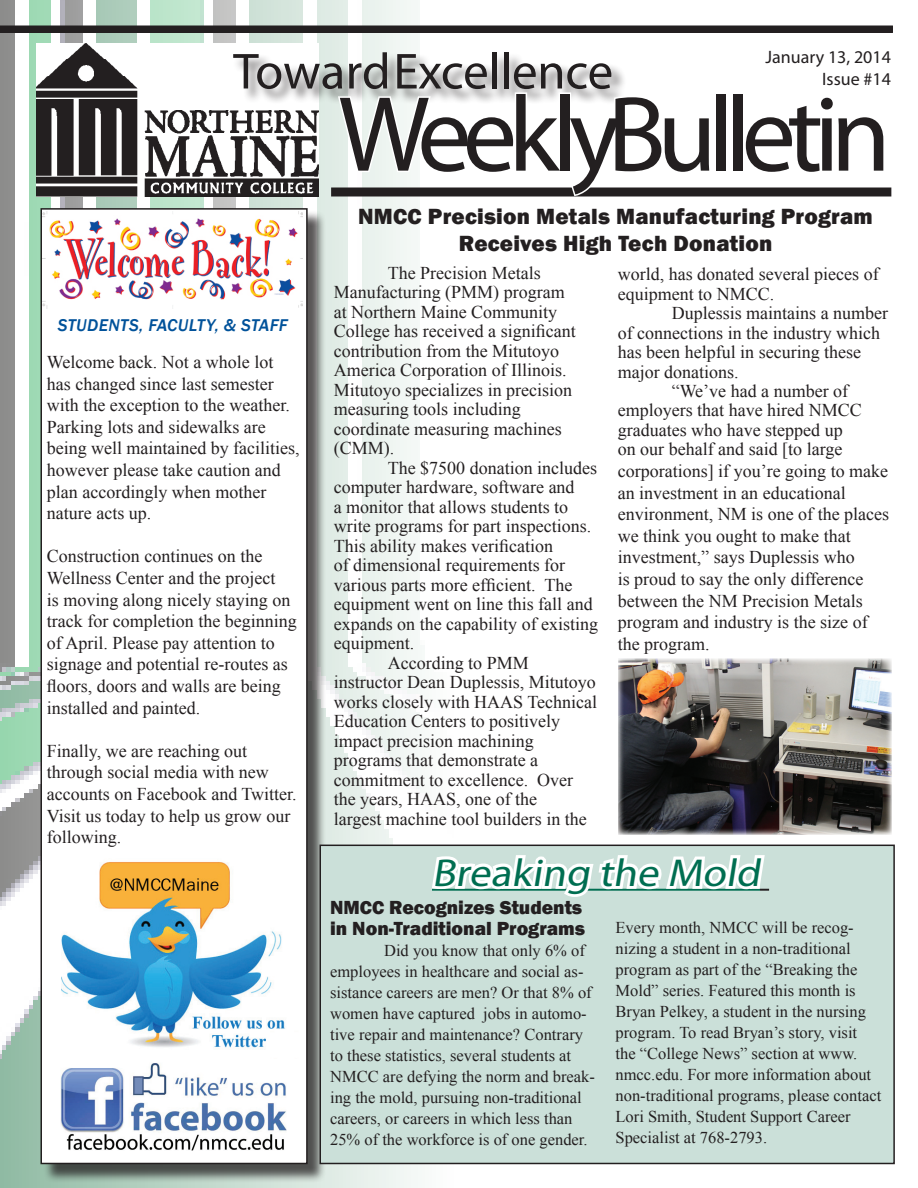
<style>
.page{position:relative;width:918px;height:1188px;background:#fff}
.page>*{position:absolute;margin:0;border:0;box-sizing:border-box;transform-origin:0 0}
.t1{font:108px "Myriad Pro";letter-spacing:-.08em;color:#231f20}
.t2{font:51px "Myriad Pro";letter-spacing:-.005em;color:#231f20}
.t3{font:italic 39px "Myriad Pro";color:#006e51;scale:1.1 1}
.t4{font:800 22.65px/27.2px "Franklin Gothic";letter-spacing:.01em;color:#231f20;text-align:center}
.t5{font:800 19.5px/21px "Franklin Gothic";color:#231f20}
.t6{font:18px/21.6px "Times New Roman";color:#231f20}
.t7{font:18px/21.6px "Myriad Pro";color:#231f20;text-align:right}
.t8{font:italic 500 17.55px "Franklin Gothic";letter-spacing:.02em;color:#01529a}
.t9{font:16.5px/21px "Times New Roman";color:#231f20}
</style>
<div class="page">
<img style="left:0;top:0;width:895px;height:1188px">
<img style="left:36px;top:44px;width:283px;height:153px">
<div style="left:0;top:26px;width:893px;height:7px;background:#231f20"></div>
<div style="left:233px;top:53px;width:395px;height:52px;background:#231f20;opacity:.6"></div>
<div style="left:332px;top:188px;width:559px;height:8px;background:#231f20"></div>
<svg style="left:336px;top:91px;width:377px;height:107px"></svg>
<svg style="left:743px;top:95px;width:143px;height:80px"></svg>
<div style="left:43px;top:210px;width:283px;height:973px;background:#231f20;opacity:.75"></div>
<div style="left:41px;top:209px;width:266px;height:954px;background:#fff"></div>
<div style="left:40px;top:208px;width:268px;height:956px;border:2px solid #231f20"></div>
<img style="left:42px;top:212px;width:261px;height:97px">
<img style="left:618px;top:659px;width:273px;height:176px">
<img style="left:39px;top:1051px;width:248px;height:102px">
<img style="left:62px;top:861px;width:225px;height:198px">
<div style="left:320px;top:845px;width:574px;height:318px;background:#cbe0d9"></div>
<div style="left:320px;top:845px;width:575px;height:319px;border:2px solid #231f20"></div>
<svg style="left:432px;top:855px;width:337px;height:42px"></svg>
<p class="t7" style="left:766px;top:46px;width:127px">January 13, 2014<br>Issue #14</p>
<h2 class="t2" style="left:233px;top:40px;width:381px">Toward Excellence</h2>
<h1 class="t1" style="left:338px;top:68px;width:554px">Weekly Bulletin</h1>
<p class="t8" style="left:58px;top:314px;width:223px">STUDENTS, FACULTY, &amp; STAFF</p>
<p class="t6" style="left:47px;top:351px;width:254px">Welcome back. Not a whole lot has changed since last semester with the exception to the weather.<br>Parking lots and sidewalks are being well maintained by facilities, however please take caution and plan accordingly when mother nature acts up.</p>
<p class="t6" style="left:47px;top:545px;width:251px">Construction continues on the<br>Wellness Center and the project<br>is moving along nicely staying on track for completion the beginning of April. Please pay attention to signage and potential re-routes as floors, doors and walls are being installed and painted.</p>
<p class="t6" style="left:47px;top:740px;width:251px">Finally, we are reaching out through social media with new accounts on Facebook and Twitter.<br>Visit us today to help us grow our following.</p>
<p class="t4" style="left:358px;top:203px;width:516px">NMCC Precision Metals Manufacturing Program<br>Receives High Tech Donation</p>
<p class="t6" style="left:334px;top:263px;width:243px;line-height:19.5px;text-indent:54px">The Precision Metals<br>Manufacturing (PMM) program at Northern Maine Community<br>College has received a significant contribution from the Mitutoyo<br>America Corporation of Illinois.<br>Mitutoyo specializes in precision measuring tools including coordinate measuring machines (CMM).</p>
<p class="t6" style="left:388px;top:457px;width:211px">The $7500 donation includes</p>
<p class="t6" style="left:334px;top:476px;width:242px">computer hardware, software and</p>
<p class="t6" style="left:334px;top:496px;width:236px">a monitor that allows students to</p>
<p class="t6" style="left:334px;top:515px;width:259px">write programs for part inspections.</p>
<p class="t6" style="left:334px;top:535px;width:221px">This ability makes verification</p>
<p class="t6" style="left:334px;top:554px;width:233px">of dimensional requirements for</p>
<p class="t6" style="left:334px;top:574px;width:240px">various parts more efficient. The</p>
<p class="t6" style="left:334px;top:593px;width:260px">equipment went on line this fall and</p>
<p class="t6" style="left:334px;top:612px;width:266px">expands on the capability of existing</p>
<p class="t6" style="left:334px;top:632px;width:82px">equipment.</p>
<p class="t6" style="left:388px;top:651px;width:142px">According to PMM</p>
<p class="t6" style="left:334px;top:671px;width:263px">instructor Dean Duplessis, Mitutoyo</p>
<p class="t6" style="left:334px;top:690px;width:265px">works closely with HAAS Technical</p>
<p class="t6" style="left:334px;top:710px;width:228px">Education Centers to positively</p>
<p class="t6" style="left:334px;top:729px;width:201px">impact precision machining</p>
<p class="t6" style="left:334px;top:749px;width:206px">programs that demonstrate a</p>
<p class="t6" style="left:334px;top:768px;width:241px">commitment to excellence. Over</p>
<p class="t6" style="left:334px;top:788px;width:205px">the years, HAAS, one of the</p>
<p class="t6" style="left:334px;top:807px;width:255px">largest machine tool builders in the</p>
<p class="t6" style="left:618px;top:264px;width:262px;line-height:19.5px">world, has donated several pieces of equipment to NMCC.</p>
<p class="t6" style="left:672px;top:302px;width:218px">Duplessis maintains a number</p>
<p class="t6" style="left:618px;top:321px;width:264px">of connections in the industry which</p>
<p class="t6" style="left:618px;top:341px;width:245px">has been helpful in securing these</p>
<p class="t6" style="left:618px;top:360px;width:122px">major donations.</p>
<p class="t6" style="left:672px;top:380px;width:178px">“We’ve had a number of</p>
<p class="t6" style="left:618px;top:399px;width:245px">employers that have hired NMCC</p>
<p class="t6" style="left:618px;top:419px;width:226px">graduates who have stepped up</p>
<p class="t6" style="left:618px;top:438px;width:226px">on our behalf and said [to large</p>
<p class="t6" style="left:618px;top:460px;width:273px">corporations] if you’re going to make an investment in an educational environment, NM is one of the places we think you ought to make that investment,” says Duplessis who<br>is proud to say the only difference between the NM Precision Metals program and industry is the size of the program.</p>
<h3 class="t3" style="left:432px;top:849px;width:306px">Breaking the Mold</h3>
<p class="t5" style="left:330px;top:897px;width:257px">NMCC Recognizes Students in Non-Traditional Programs</p>
<p class="t9" style="left:330px;top:939px;width:266px;text-indent:54px">Did you know that only 6% of employees in healthcare and social as&shy;sistance careers are men? Or that 8% of women have captured jobs in automo&shy;tive repair and maintenance? Contrary to these statistics, several students at NMCC are defying the norm and break&shy;ing the mold, pursuing non-traditional careers, or careers in which less than 25% of the workforce is of one gender.</p>
<p class="t9" style="left:616px;top:916px;width:267px">Every month, NMCC will be recog&shy;nizing a student in a non-traditional program as part of the “Breaking the Mold” series. Featured this month is Bryan Pelkey, a student in the nursing program. To read Bryan’s story, visit the “College News” section at www. nmcc.edu. For more information about non-traditional programs, please contact Lori Smith, Student Support Career Specialist at 768-2793.</p>
</div>
